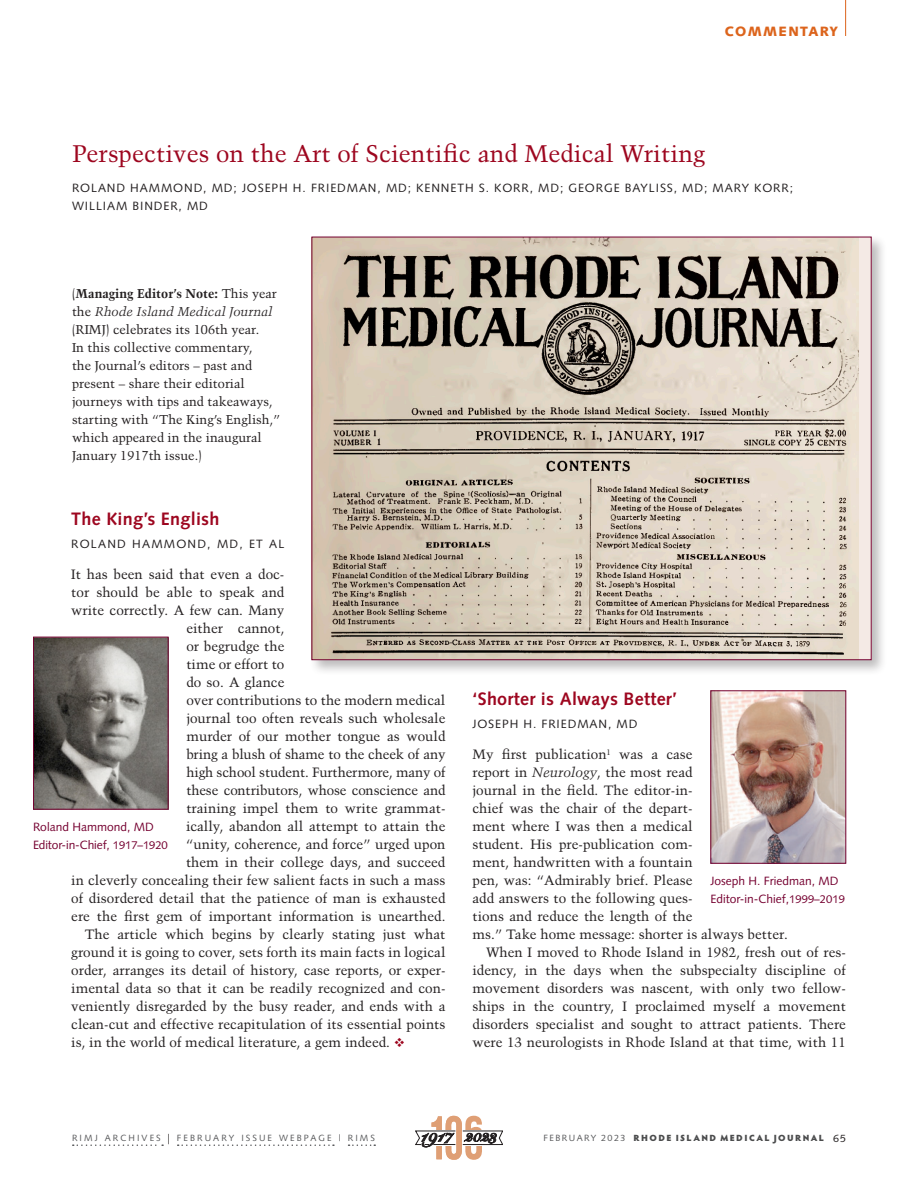
<style>
.page{position:relative;width:918px;height:1188px;background:#fff}
.page>*{position:absolute;margin:0;border:0;box-sizing:border-box;transform-origin:0 0}
.COLUMN_Headline_red{font:24px "Trump Mediaeval";color:#9d061f}
.People_Headline-red{font:700 18px "Syntax";letter-spacing:.015em;color:#9d061f}
.clinical_text_1st_pa{font:13.5px/18px "Trump Mediaeval";color:#231f20}
.clinical_text__9_12{font:13.5px/18px "Trump Mediaeval";color:#231f20;text-align:justify}
.dept_orange{font:900 13.5px "Syntax";letter-spacing:.1em;color:#dc641c}
.People_text_1st_line{font:12.75px/18px "Trump Mediaeval";color:#231f20}
.byline_author{font:12px/18px "Syntax";letter-spacing:.075em;color:#231f20}
.column_Caption{font:12px/18px "Syntax";color:#750130}
.byline_author-2{font:12px "Syntax";letter-spacing:.1em;color:#231f20}
.t1{font:900 9px "Hypatia Sans Pro";letter-spacing:.16em;color:#4b4c4d}
.t2{font:9px "Syntax";letter-spacing:.23em;color:#57585a}
.s1{font-weight:700}
.s2{font-style:italic}
.s3{color:#9d061f}
.s4{font-size:11.25px}
.s5{font-size:13.5px;color:#231f20}
.s6{font-family:"Syntax";font-weight:400;color:#57585a}
.s7{font-family:"Syntax";font-weight:400;font-size:10.5px;color:#231f20}
</style>
<div class="page">
<svg style="left:415px;top:1116px;width:88px;height:44px"></svg>
<hr style="left:845px;top:0;width:1px;height:36px;background:#dc641c">
<div style="left:309px;top:234px;width:579px;height:442px;background:#231f20;opacity:.3"></div>
<img style="left:313px;top:239px;width:546px;height:419px">
<img style="left:35px;top:639px;width:131px;height:168px">
<div style="left:33px;top:637px;width:135px;height:172px;border:1px solid #750130"></div>
<img style="left:713px;top:693px;width:131px;height:168px">
<svg style="left:73px;top:1144px;width:90px;height:2px"></svg>
<svg style="left:178px;top:1144px;width:156px;height:2px"></svg>
<svg style="left:349px;top:1144px;width:26px;height:2px"></svg>
<p class="dept_orange" style="left:725px;top:23px;width:114px">COMMENTARY</p>
<p class="COLUMN_Headline_red" style="left:72px;top:139px;width:635px">Perspectives on the Art of Scientific and Medical Writing</p>
<p class="byline_author" style="left:72px;top:179px;width:723px">ROLAND HAMMOND, MD; JOSEPH H. FRIEDMAN, MD; KENNETH S. KORR, MD; GEORGE BAYLISS, MD; MARY KORR;<br>WILLIAM BINDER, MD</p>
<p class="People_text_1st_line" style="left:72px;top:285px;width:210px">(<span class="s1">Managing Editor’s Note:</span> This year the <span class="s2">Rhode Island Medical Journal </span>(RIMJ) celebrates its 106th year.<br>In this collective commentary,<br>the Journal’s editors – past and present – share their editorial journeys with tips and takeaways, starting with “The King’s English,” which appeared in the inaugural<br>January 1917th issue.)</p>
<p class="People_Headline-red" style="left:71px;top:509px;width:150px">The King’s English</p>
<p class="byline_author-2" style="left:71px;top:536px;width:215px">ROLAND HAMMOND, MD, ET AL</p>
<p class="clinical_text_1st_pa" style="left:71px;top:565px;width:215px">It has been said that even a doc-</p>
<p class="clinical_text_1st_pa" style="left:71px;top:583px;width:215px">tor should be able to speak and</p>
<p class="clinical_text_1st_pa" style="left:71px;top:601px;width:215px">write correctly. A few can. Many</p>
<p class="clinical_text_1st_pa" style="left:186px;top:619px;width:100px">either cannot,</p>
<p class="clinical_text_1st_pa" style="left:186px;top:637px;width:100px">or begrudge the</p>
<p class="clinical_text_1st_pa" style="left:186px;top:655px;width:100px">time or effort to</p>
<p class="clinical_text_1st_pa" style="left:186px;top:673px;width:100px">do so. A glance</p>
<p class="clinical_text_1st_pa" style="left:186px;top:691px;width:261px">over contributions to the modern medical</p>
<p class="clinical_text_1st_pa" style="left:186px;top:709px;width:261px">journal too often reveals such wholesale</p>
<p class="clinical_text_1st_pa" style="left:186px;top:727px;width:261px">murder of our mother tongue as would</p>
<p class="clinical_text_1st_pa" style="left:186px;top:745px;width:261px">bring a blush of shame to the cheek of any</p>
<p class="clinical_text_1st_pa" style="left:186px;top:763px;width:261px">high school student. Furthermore, many of</p>
<p class="clinical_text_1st_pa" style="left:186px;top:781px;width:261px">these contributors, whose conscience and</p>
<p class="clinical_text_1st_pa" style="left:186px;top:799px;width:261px">training impel them to write grammat-</p>
<p class="clinical_text_1st_pa" style="left:186px;top:817px;width:261px">ically, abandon all attempt to attain the</p>
<p class="clinical_text_1st_pa" style="left:186px;top:835px;width:261px">“unity, coherence, and force” urged upon</p>
<p class="clinical_text_1st_pa" style="left:186px;top:853px;width:261px">them in their college days, and succeed</p>
<p class="clinical_text_1st_pa" style="left:71px;top:871px;width:376px">in cleverly concealing their few salient facts in such a mass</p>
<p class="clinical_text_1st_pa" style="left:71px;top:889px;width:376px">of disordered detail that the patience of man is exhausted</p>
<p class="clinical_text_1st_pa" style="left:71px;top:907px;width:376px">ere the first gem of important information is unearthed.</p>
<p class="clinical_text__9_12" style="left:71px;top:925px;width:376px;text-indent:14px">The article which begins by clearly stating just what ground it is going to cover, sets forth its main facts in logical order, arranges its detail of history, case reports, or exper&shy;imental data so that it can be readily recognized and con&shy;veniently disregarded by the busy reader, and ends with a clean-cut and effective recapitulation of its essential points is, in the world of medical literature, a gem indeed. <span class="s3">❖</span></p>
<p class="column_Caption" style="left:33px;top:818px;width:122px">Roland Hammond, MD</p>
<p class="column_Caption" style="left:33px;top:836px;width:136px">Editor-in-Chief, <span class="s4">1917–1920</span></p>
<p class="People_Headline-red" style="left:472px;top:689px;width:206px">‘Shorter is Always Better’</p>
<p class="byline_author" style="left:472px;top:715px;width:166px">JOSEPH H. FRIEDMAN, MD</p>
<p class="clinical_text_1st_pa" style="left:472px;top:745px;width:317px">My first publication<sup>1</sup> was a case<br>report in <span class="s2">Neurology</span>, the most read<br>journal in the field. The editor-in-<br>chief was the chair of the depart-<br>ment where I was then a medical<br>student. His pre-publication com-<br>ment, handwritten with a fountain<br>pen, was: “Admirably brief. Please<br>add answers to the following ques-<br>tions and reduce the length of the<br>ms.” Take home message: shorter is always better.</p>
<p class="clinical_text__9_12" style="left:472px;top:943px;width:375px;text-indent:14px">When I moved to Rhode Island in 1982, fresh out of res&shy;idency, in the days when the subspecialty discipline of movement disorders was nascent, with only two fellow&shy;ships in the country, I proclaimed myself a movement disorders specialist and sought to attract patients. There were 13 neurologists in Rhode Island at that time, with 11</p>
<p class="column_Caption" style="left:711px;top:872px;width:136px">Joseph H. Friedman, MD<br>Editor-in-Chief,<span class="s4">1999–2019</span></p>
<p class="t2" style="left:72px;top:1132px;width:305px">RIMJ ARCHIVES <span class="s5">|</span> FEBRUARY ISSUE WEBPAGE | RIMS</p>
<p class="t1" style="left:544px;top:1131px;width:304px"><span class="s6">FEBRUARY 2023</span> RHODE ISLAND MEDICAL JOURNAL <span class="s7">65</span></p>
</div>
